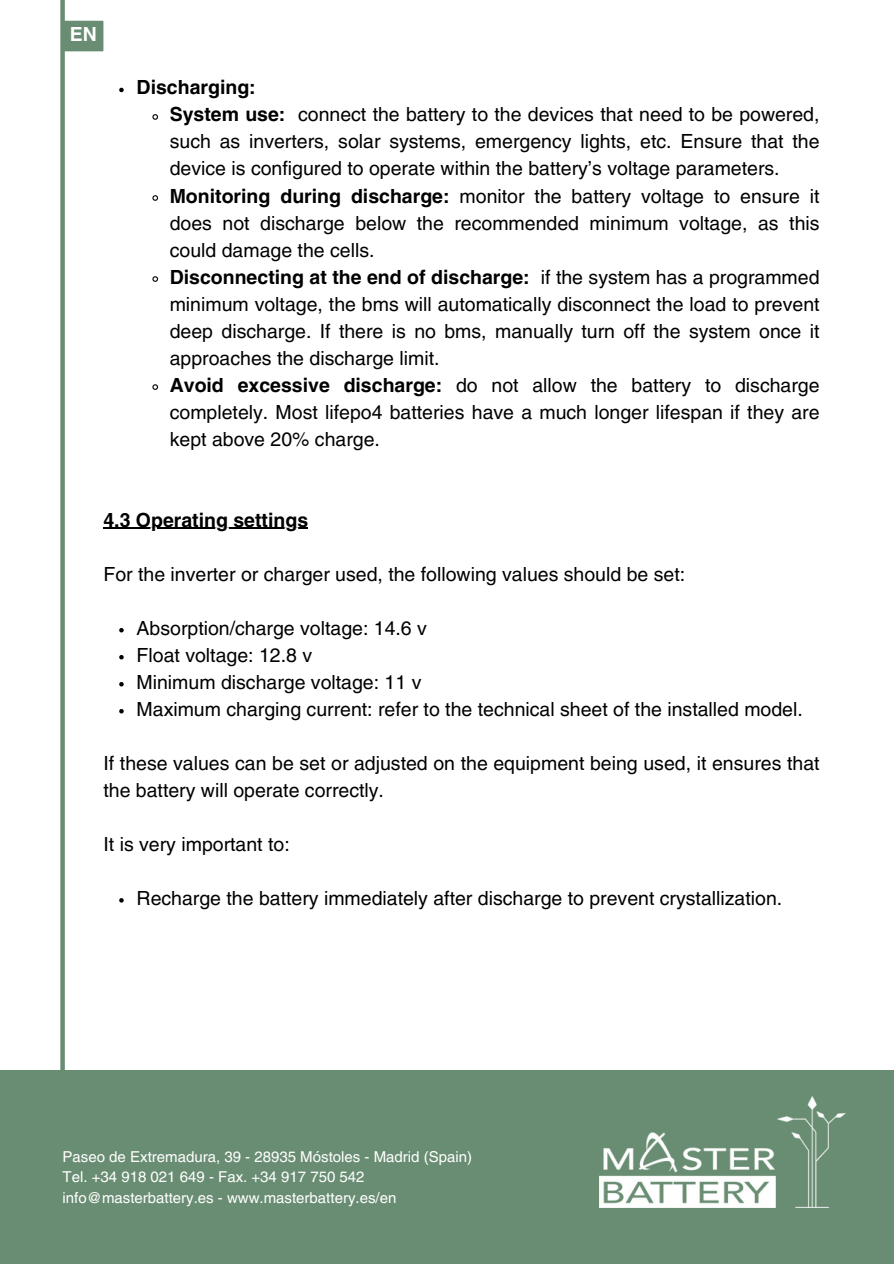
<style>
.page{position:relative;width:894px;height:1264px;background:#fff}
.page>*{position:absolute;margin:0;border:0;box-sizing:border-box;transform-origin:0 0}
.t1{font:19.5px/27px "Helvetica LT Pro";color:#000;text-align:justify}
.t2{font:700 19.5px "Helvetica LT Pro";color:#000}
.t3{font:700 19.5px "Helvetica LT Pro";color:#fff}
.t4{font:15px "Helvetica LT Pro";color:#fff}
.s1{font-weight:700}
</style>
<div class="page">
<div style="left:60px;top:0;width:5px;height:1070px;background:#698d72"></div>
<div style="left:0;top:1070px;width:893px;height:193px;background:#698d72"></div>
<img style="left:599px;top:1096px;width:246px;height:111px">
<svg style="left:65px;top:21px;width:38px;height:30px"></svg>
<svg style="left:119px;top:88px;width:5px;height:4px"></svg>
<svg style="left:152px;top:114px;width:6px;height:6px"></svg>
<svg style="left:152px;top:195px;width:6px;height:6px"></svg>
<svg style="left:152px;top:276px;width:6px;height:6px"></svg>
<svg style="left:152px;top:384px;width:6px;height:6px"></svg>
<hr style="left:103px;top:528px;width:205px;height:1px;background:#000">
<svg style="left:119px;top:628px;width:5px;height:4px"></svg>
<svg style="left:119px;top:655px;width:5px;height:4px"></svg>
<svg style="left:119px;top:682px;width:5px;height:4px"></svg>
<svg style="left:119px;top:709px;width:5px;height:4px"></svg>
<svg style="left:119px;top:898px;width:5px;height:4px"></svg>
<p class="t3" style="left:70px;top:27px;width:29px">EN</p>
<p class="t2" style="left:136px;top:80px;width:121px">Discharging:</p>
<p class="t1" style="left:170px;top:103px;width:651px"><span class="s1">System use:</span> connect the battery to the devices that need to be powered, such as inverters, solar systems, emergency lights, etc. Ensure that the device is configured to operate within the battery’s voltage parameters.</p>
<h2 class="t1" style="left:170px;top:184px;width:651px"><span class="s1">Monitoring during discharge:</span> monitor the battery voltage to ensure it does not discharge below the recommended minimum voltage, as this could damage the cells.</h2>
<h3 class="t1" style="left:170px;top:265px;width:651px"><span class="s1">Disconnecting at the end of discharge:</span> if the system has a programmed minimum voltage, the bms will automatically disconnect the load to prevent deep discharge. If there is no bms, manually turn off the system once it</h3>
<p class="t1" style="left:170px;top:346px;width:651px;text-align:left">approaches the discharge limit.<br><span class="s1">Avoid excessive discharge:</span> do not allow the battery to discharge completely. Most lifepo4 batteries have a much longer lifespan if they are kept above 20% charge.</p>
<p class="t2" style="left:103px;top:512px;width:206px">4.3 Operating settings</p>
<p class="t1" style="left:103px;top:562px;width:583px">For the inverter or charger used, the following values should be set:</p>
<p class="t1" style="left:136px;top:616px;width:292px">Absorption/charge voltage: 14.6 v</p>
<h3 class="t1" style="left:136px;top:643px;width:177px">Float voltage: 12.8 v</h3>
<h3 class="t1" style="left:136px;top:670px;width:286px">Minimum discharge voltage: 11 v</h3>
<p class="t1" style="left:136px;top:697px;width:667px">Maximum charging current: refer to the technical sheet of the installed model.</p>
<p class="t1" style="left:103px;top:751px;width:717px">If these values can be set or adjusted on the equipment being used, it ensures that the battery will operate correctly.</p>
<p class="t1" style="left:103px;top:832px;width:188px">It is very important to:</p>
<p class="t1" style="left:136px;top:886px;width:647px">Recharge the battery immediately after discharge to prevent crystallization.</p>
<h1 class="t4" style="left:63px;top:1151px;width:411px">Paseo de Extremadura, 39 - 28935 Móstoles - Madrid (Spain)</h1>
<p class="t4" style="left:63px;top:1171px;width:303px">Tel. +34 918 021 649 - Fax. +34 917 750 542</p>
<p class="t4" style="left:63px;top:1191px;width:335px">info@masterbattery.es - www.masterbattery.es/en</p>
</div>
